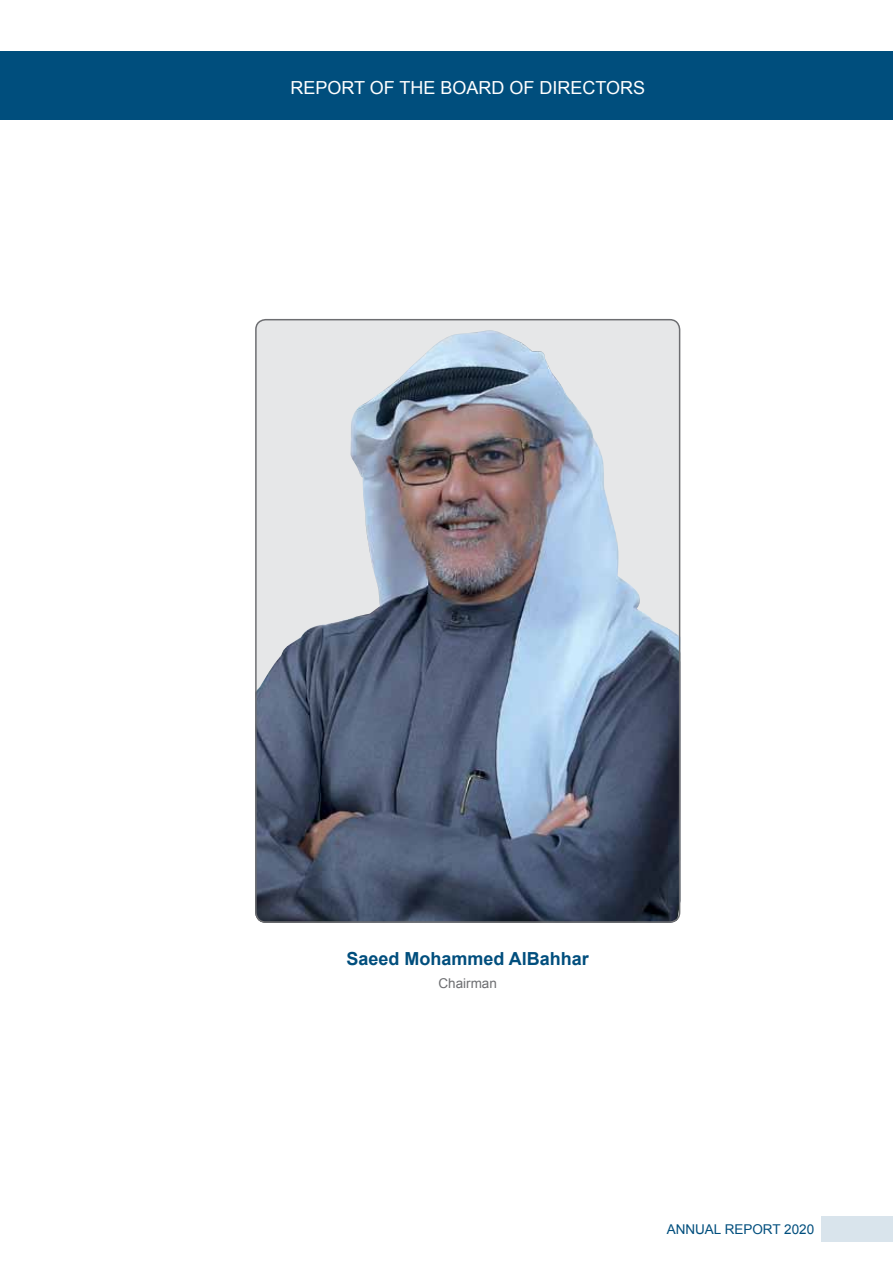
<style>
.page{position:relative;width:893px;height:1263px;background:#fff}
.page>*{position:absolute;margin:0;border:0;box-sizing:border-box;transform-origin:0 0}
.t1{font:18px "Arial";color:#fff}
.t2{font:700 18px "Arial";color:#004e7d}
.t3{font:13.5px "Arial";color:#004e7d}
.t4{font:13.5px "Arial";color:#6d6e71}
</style>
<div class="page">
<div style="left:0;top:51px;width:893px;height:68px;background:#004e7d"></div>
<div style="left:821px;top:1216px;width:72px;height:26px;background:#d9e4ec"></div>
<img style="left:256px;top:330px;width:424px;height:593px">
<div style="left:255px;top:319px;width:425px;height:604px;border:2px solid #6d6e71;border-radius:10px"></div>
<p class="t1" style="left:290px;top:76px;width:356px">REPORT OF THE BOARD OF DIRECTORS</p>
<p class="t2" style="left:347px;top:947px;width:244px">Saeed Mohammed AlBahhar</p>
<p class="t4" style="left:438px;top:974px;width:60px">CHAIRMAN</p>
<p class="t3" style="left:667px;top:1221px;width:149px">ANNUAL REPORT 2020</p>
</div>
